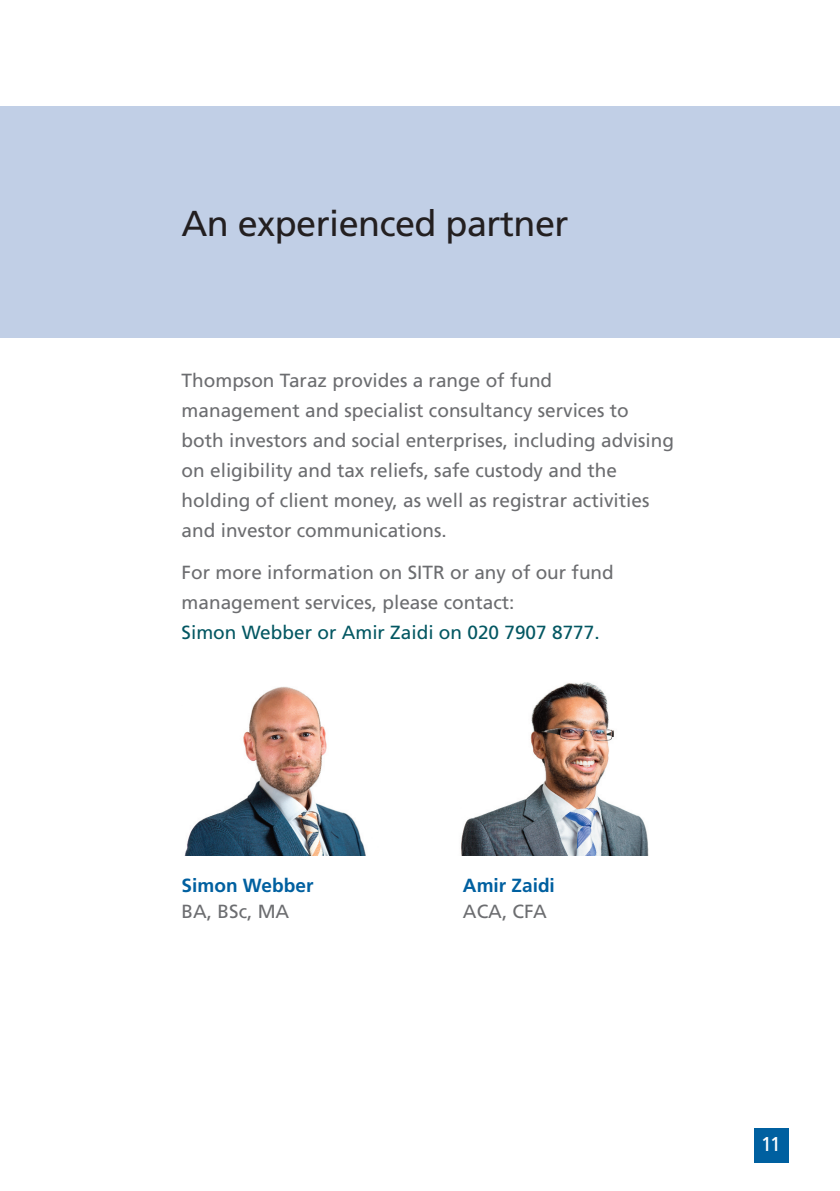
<style>
.page{position:relative;width:840px;height:1191px;background:#fff}
.page>*{position:absolute;margin:0;border:0;box-sizing:border-box;transform-origin:0 0}
.t1{font:36px "Frutiger";letter-spacing:-.015em;color:#231f20}
.t2{font:20px "Frutiger";color:#fff}
.t3{font:19px/30px "Frutiger";color:#6c6d70}
.t4{font:19px "Frutiger";color:#035762}
.t5{font:700 19px "Frutiger";color:#0060a0}
</style>
<div class="page">
<div style="left:0;top:106px;width:839px;height:232px;background:#c1cfe6"></div>
<img style="left:185px;top:686px;width:181px;height:169px">
<img style="left:461px;top:682px;width:188px;height:173px">
<div style="left:753px;top:1128px;width:35px;height:35px;background:#0060a0"></div>
<h1 class="t1" style="left:181px;top:209px;width:388px">An experienced partner</h1>
<p class="t3" style="left:181px;top:367px;width:493px">Thompson Taraz provides a range of fund management and specialist consultancy services to both investors and social enterprises, including advising on eligibility and tax reliefs, safe custody and the holding of client money, as well as registrar activities and investor communications.</p>
<p class="t3" style="left:181px;top:558px;width:433px">For more information on SITR or any of our fund management services, please contact:</p>
<p class="t4" style="left:181px;top:624px;width:419px">Simon Webber or Amir Zaidi on 020 7907 8777.</p>
<p class="t5" style="left:181px;top:877px;width:133px">Simon Webber</p>
<p class="t3" style="left:181px;top:897px;width:109px">BA, BSc, MA</p>
<p class="t5" style="left:462px;top:877px;width:93px">Amir Zaidi</p>
<p class="t3" style="left:462px;top:897px;width:85px">ACA, CFA</p>
<p class="t2" style="left:760px;top:1135px;width:22px">11</p>
</div>
